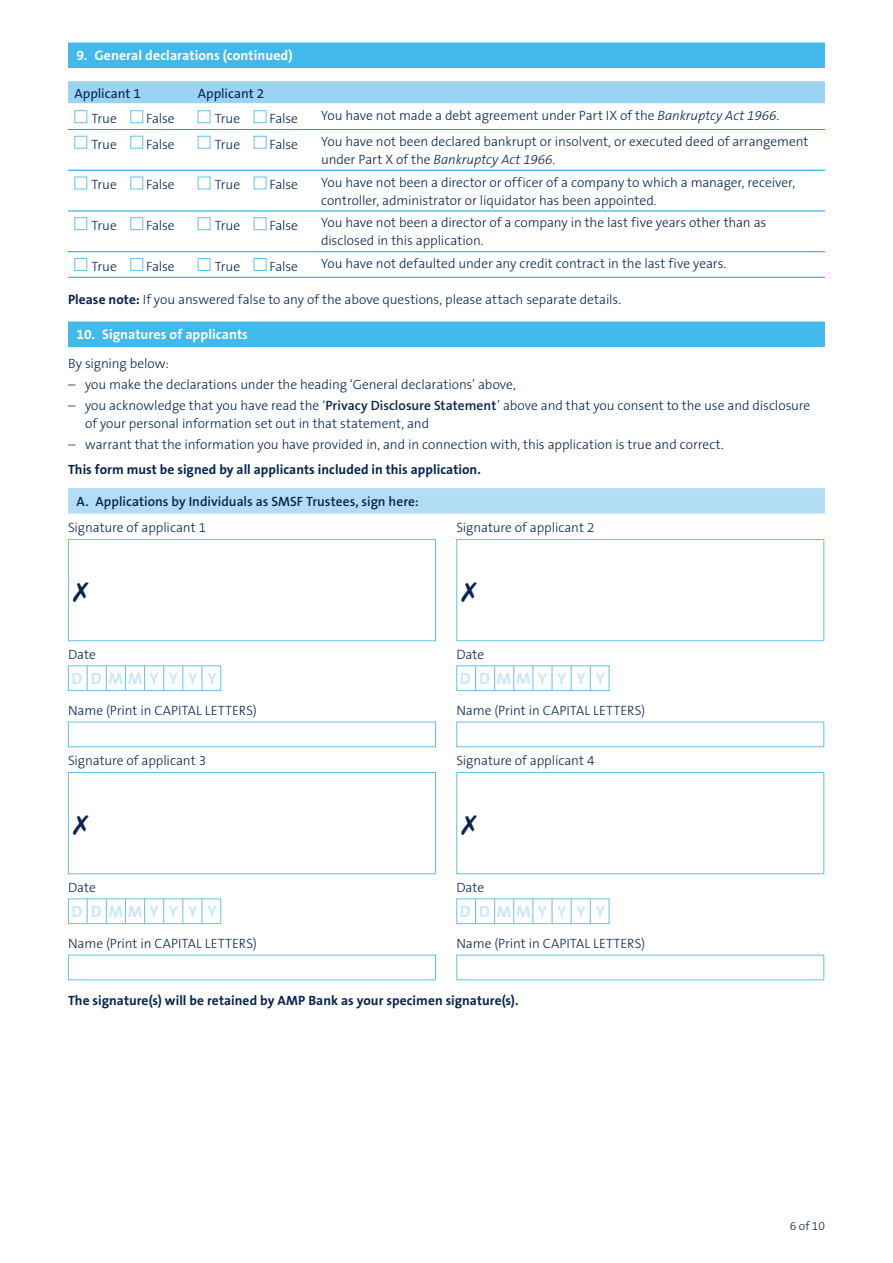
<style>
.page{position:relative;width:893px;height:1263px;background:#fff}
.page>*{position:absolute;margin:0;border:0;box-sizing:border-box;transform-origin:0 0}
.t1{font:700 16.5px "The Sans B7";letter-spacing:.5em;color:#cbe7f8}
.t2{font:700 13.8px "The Sans B7";letter-spacing:.005em;color:#fff}
.t3{font:300 13.5px/18px "The Sans B3";letter-spacing:-.005em;color:#092450}
.t4{font:700 13.5px "The Sans B7";letter-spacing:.005em;color:#092450}
.t5{font:600 13.5px "The Sans B6";color:#092450}
.t6{font:13.5px "The Sans B5 Plain";color:#092450}
.t7{font:300 12px "The Sans B3";color:#092450}
.s1{font-style:italic}
.s2{font-family:"The Sans B7";font-weight:700}
.s3{font-family:"The Sans B6";font-weight:600}
</style>
<div class="page">
<div style="left:68px;top:43px;width:757px;height:25px;background:#41b9ea"></div>
<div style="left:68px;top:81px;width:757px;height:22px;background:#9bd3f2"></div>
<hr style="left:68px;top:129px;width:123px;height:1px;background:#00a5e3">
<hr style="left:191px;top:129px;width:124px;height:1px;background:#00a5e3">
<hr style="left:315px;top:129px;width:510px;height:1px;background:#00a5e3">
<hr style="left:68px;top:170px;width:123px;height:1px;background:#00a5e3">
<hr style="left:191px;top:170px;width:124px;height:1px;background:#00a5e3">
<hr style="left:315px;top:170px;width:510px;height:1px;background:#00a5e3">
<hr style="left:68px;top:211px;width:123px;height:1px;background:#00a5e3">
<hr style="left:191px;top:211px;width:124px;height:1px;background:#00a5e3">
<hr style="left:315px;top:211px;width:510px;height:1px;background:#00a5e3">
<hr style="left:68px;top:251px;width:123px;height:1px;background:#00a5e3">
<hr style="left:191px;top:251px;width:124px;height:1px;background:#00a5e3">
<hr style="left:315px;top:251px;width:510px;height:1px;background:#00a5e3">
<hr style="left:68px;top:277px;width:123px;height:1px;background:#00a5e3">
<hr style="left:191px;top:277px;width:124px;height:1px;background:#00a5e3">
<hr style="left:315px;top:277px;width:510px;height:1px;background:#00a5e3">
<div style="left:74px;top:110px;width:13px;height:13px;border:1px solid #63c1ed"></div>
<div style="left:130px;top:110px;width:13px;height:13px;border:1px solid #63c1ed"></div>
<div style="left:198px;top:110px;width:12px;height:13px;border:1px solid #63c1ed"></div>
<div style="left:254px;top:110px;width:12px;height:13px;border:1px solid #63c1ed"></div>
<div style="left:74px;top:136px;width:13px;height:13px;border:1px solid #63c1ed"></div>
<div style="left:130px;top:136px;width:13px;height:13px;border:1px solid #63c1ed"></div>
<div style="left:198px;top:136px;width:12px;height:13px;border:1px solid #63c1ed"></div>
<div style="left:254px;top:136px;width:12px;height:13px;border:1px solid #63c1ed"></div>
<div style="left:74px;top:177px;width:13px;height:12px;border:1px solid #63c1ed"></div>
<div style="left:130px;top:177px;width:13px;height:12px;border:1px solid #63c1ed"></div>
<div style="left:74px;top:217px;width:13px;height:13px;border:1px solid #63c1ed"></div>
<div style="left:130px;top:217px;width:13px;height:13px;border:1px solid #63c1ed"></div>
<div style="left:198px;top:217px;width:12px;height:13px;border:1px solid #63c1ed"></div>
<div style="left:254px;top:217px;width:12px;height:13px;border:1px solid #63c1ed"></div>
<div style="left:74px;top:258px;width:13px;height:13px;border:1px solid #63c1ed"></div>
<div style="left:130px;top:258px;width:13px;height:13px;border:1px solid #63c1ed"></div>
<div style="left:198px;top:258px;width:12px;height:13px;border:1px solid #63c1ed"></div>
<div style="left:254px;top:258px;width:12px;height:13px;border:1px solid #63c1ed"></div>
<div style="left:68px;top:321px;width:757px;height:26px;background:#41b9ea"></div>
<div style="left:68px;top:488px;width:757px;height:26px;background:#b3ddf5"></div>
<div style="left:68px;top:539px;width:368px;height:102px;border:1px solid #63c1ed"></div>
<div style="left:68px;top:665px;width:153px;height:26px;border:1px solid #63c1ed"></div>
<svg style="left:87px;top:666px;width:1px;height:24px"></svg>
<svg style="left:106px;top:666px;width:1px;height:24px"></svg>
<svg style="left:125px;top:666px;width:1px;height:24px"></svg>
<svg style="left:144px;top:666px;width:1px;height:24px"></svg>
<svg style="left:163px;top:666px;width:1px;height:24px"></svg>
<svg style="left:182px;top:666px;width:1px;height:24px"></svg>
<svg style="left:202px;top:666px;width:1px;height:24px"></svg>
<div style="left:68px;top:722px;width:368px;height:25px;border:1px solid #63c1ed"></div>
<div style="left:68px;top:772px;width:368px;height:102px;border:1px solid #63c1ed"></div>
<div style="left:68px;top:898px;width:153px;height:26px;border:1px solid #63c1ed"></div>
<svg style="left:87px;top:899px;width:1px;height:24px"></svg>
<svg style="left:106px;top:899px;width:1px;height:24px"></svg>
<svg style="left:125px;top:899px;width:1px;height:24px"></svg>
<svg style="left:144px;top:899px;width:1px;height:24px"></svg>
<svg style="left:163px;top:899px;width:1px;height:24px"></svg>
<svg style="left:182px;top:899px;width:1px;height:24px"></svg>
<svg style="left:202px;top:899px;width:1px;height:24px"></svg>
<div style="left:68px;top:955px;width:368px;height:25px;border:1px solid #63c1ed"></div>
<div style="left:456px;top:539px;width:368px;height:102px;border:1px solid #63c1ed"></div>
<div style="left:456px;top:665px;width:153px;height:26px;border:1px solid #63c1ed"></div>
<svg style="left:475px;top:666px;width:1px;height:24px"></svg>
<svg style="left:494px;top:666px;width:1px;height:24px"></svg>
<svg style="left:513px;top:666px;width:1px;height:24px"></svg>
<svg style="left:532px;top:666px;width:1px;height:24px"></svg>
<svg style="left:552px;top:666px;width:1px;height:24px"></svg>
<svg style="left:571px;top:666px;width:1px;height:24px"></svg>
<svg style="left:590px;top:666px;width:1px;height:24px"></svg>
<div style="left:456px;top:722px;width:368px;height:25px;border:1px solid #63c1ed"></div>
<div style="left:456px;top:772px;width:368px;height:102px;border:1px solid #63c1ed"></div>
<div style="left:456px;top:898px;width:153px;height:26px;border:1px solid #63c1ed"></div>
<svg style="left:475px;top:899px;width:1px;height:24px"></svg>
<svg style="left:494px;top:899px;width:1px;height:24px"></svg>
<svg style="left:513px;top:899px;width:1px;height:24px"></svg>
<svg style="left:532px;top:899px;width:1px;height:24px"></svg>
<svg style="left:552px;top:899px;width:1px;height:24px"></svg>
<svg style="left:571px;top:899px;width:1px;height:24px"></svg>
<svg style="left:590px;top:899px;width:1px;height:24px"></svg>
<div style="left:456px;top:955px;width:368px;height:25px;border:1px solid #63c1ed"></div>
<p class="t2" style="left:77px;top:48px;width:218px">9. General declarations (continued)</p>
<p class="t6" style="left:74px;top:86px;width:68px">Applicant 1</p>
<p class="t6" style="left:198px;top:86px;width:68px">Applicant 2</p>
<p class="t3" style="left:91px;top:110px;width:27px">True</p>
<p class="t3" style="left:146px;top:110px;width:30px">False</p>
<p class="t3" style="left:215px;top:110px;width:27px">True</p>
<p class="t3" style="left:269px;top:110px;width:30px">False</p>
<p class="t3" style="left:321px;top:107px;width:460px">You have not made a debt agreement under Part IX of the <span class="s1">Bankruptcy Act 1966</span>.</p>
<p class="t3" style="left:91px;top:135px;width:27px">True</p>
<p class="t3" style="left:146px;top:135px;width:30px">False</p>
<p class="t3" style="left:215px;top:135px;width:27px">True</p>
<p class="t3" style="left:269px;top:135px;width:30px">False</p>
<p class="t3" style="left:321px;top:133px;width:489px">You have not been declared bankrupt or insolvent, or executed deed of arrangement under Part X of the <span class="s1">Bankruptcy Act 1966</span>.</p>
<p class="t3" style="left:91px;top:176px;width:27px">True</p>
<p class="t3" style="left:146px;top:176px;width:30px">False</p>
<p class="t3" style="left:215px;top:176px;width:27px">True</p>
<p class="t3" style="left:269px;top:176px;width:30px">False</p>
<p class="t3" style="left:321px;top:173px;width:476px">You have not been a director or officer of a company to which a manager, receiver, controller, administrator or liquidator has been appointed.</p>
<p class="t3" style="left:91px;top:217px;width:27px">True</p>
<p class="t3" style="left:146px;top:217px;width:30px">False</p>
<p class="t3" style="left:215px;top:217px;width:27px">True</p>
<p class="t3" style="left:269px;top:217px;width:30px">False</p>
<p class="t3" style="left:321px;top:214px;width:447px">You have not been a director of a company in the last five years other than as disclosed in this application.</p>
<p class="t3" style="left:91px;top:258px;width:27px">True</p>
<p class="t3" style="left:146px;top:258px;width:30px">False</p>
<p class="t3" style="left:215px;top:258px;width:27px">True</p>
<p class="t3" style="left:269px;top:258px;width:30px">False</p>
<p class="t3" style="left:321px;top:255px;width:407px">You have not defaulted under any credit contract in the last five years.</p>
<p class="t3" style="left:68px;top:291px;width:555px"><span class="s2">Please note:</span> If you answered false to any of the above questions, please attach separate details.</p>
<p class="t2" style="left:77px;top:327px;width:173px">10. Signatures of applicants</p>
<p class="t3" style="left:68px;top:354px;width:102px">By signing below:</p>
<p class="t3" style="left:68px;top:376px;width:449px">– you make the declarations under the heading ‘General declarations’ above,</p>
<p class="t3" style="left:85px;top:397px;width:727px;text-indent:-17px">– you acknowledge that you have read the ‘<span class="s3">Privacy Disclosure Statement</span>’ above and that you consent to the use and disclosure of your personal information set out in that statement, and</p>
<p class="t3" style="left:68px;top:436px;width:657px">– warrant that the information you have provided in, and in connection with, this application is true and correct.</p>
<p class="t4" style="left:68px;top:462px;width:414px">This form must be signed by all applicants included in this application.</p>
<p class="t5" style="left:77px;top:494px;width:344px">A. Applications by Individuals as SMSF Trustees, sign here:</p>
<p class="t3" style="left:68px;top:519px;width:140px">Signature of applicant 1</p>
<p class="t3" style="left:456px;top:519px;width:140px">Signature of applicant 2</p>
<p class="t3" style="left:68px;top:646px;width:29px">Date</p>
<p class="t1" style="left:72px;top:670px;width:147px">DDMMYYYY</p>
<p class="t3" style="left:68px;top:702px;width:190px">Name (Print in CAPITAL LETTERS)</p>
<p class="t3" style="left:68px;top:752px;width:140px">Signature of applicant 3</p>
<p class="t3" style="left:68px;top:879px;width:29px">Date</p>
<p class="t1" style="left:72px;top:903px;width:147px">DDMMYYYY</p>
<p class="t3" style="left:68px;top:935px;width:190px">Name (Print in CAPITAL LETTERS)</p>
<p class="t3" style="left:456px;top:646px;width:29px">Date</p>
<p class="t1" style="left:460px;top:670px;width:147px">DDMMYYYY</p>
<p class="t3" style="left:456px;top:702px;width:190px">Name (Print in CAPITAL LETTERS)</p>
<p class="t3" style="left:456px;top:752px;width:140px">Signature of applicant 4</p>
<p class="t3" style="left:456px;top:879px;width:29px">Date</p>
<p class="t1" style="left:460px;top:903px;width:147px">DDMMYYYY</p>
<p class="t3" style="left:456px;top:935px;width:190px">Name (Print in CAPITAL LETTERS)</p>
<p class="t4" style="left:68px;top:993px;width:452px">The signature(s) will be retained by AMP Bank as your specimen signature(s).</p>
<p class="t7" style="left:790px;top:1220px;width:37px">6 of 10</p>
</div>
